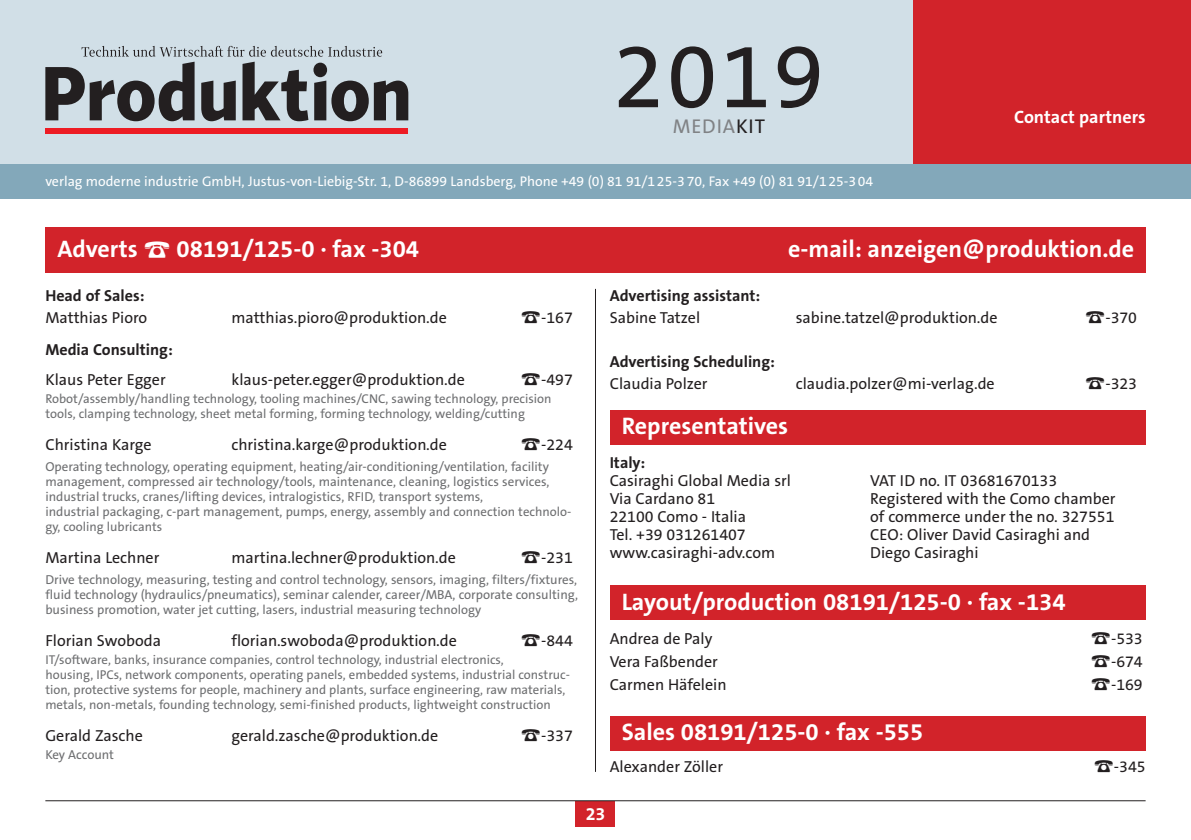
<style>
.page{position:relative;width:1191px;height:840px;background:#fff}
.page>*{position:absolute;margin:0;border:0;box-sizing:border-box;transform-origin:0 0}
.t1{font:92px "The Sans Os F";color:#231f20}
.t2{font:700 24px "The Sans Os F";color:#fff}
.t3{font:20px "The Sans Os F";letter-spacing:.045em;color:#808285}
.t4{font:700 18px "The Sans Os F";color:#fff}
.t5{font:16px/18px "The Sans Os F";color:#231f20}
.t6{font:700 16px "The Sans Os F";color:#231f20}
.t7{font:14px "The Sans Os F";color:#fff}
.t8{font:13px/15px "The Sans Os F";color:#6d6e70}
.t9{font:12.8px/15px "The Sans Os F";color:#6d6e70}
.s1{color:#231f20}
.s2{font-size:12.8px}
.s3{font-size:13px}
</style>
<div class="page">
<div style="left:575px;top:800px;width:40px;height:25px;background:#d2232a"></div>
<hr style="left:45px;top:799px;width:1100px;height:1px;background:#231f20">
<div style="left:0;top:0;width:1191px;height:164px;background:#d1dfe7"></div>
<div style="left:913px;top:0;width:278px;height:198px;background:#d2232a"></div>
<div style="left:0;top:164px;width:1191px;height:34px;background:#83a8ba"></div>
<div style="left:45px;top:128px;width:363px;height:5px;background:#ed1c24"></div>
<svg style="left:45px;top:46px;width:363px;height:75px"></svg>
<div style="left:609px;top:585px;width:536px;height:34px;background:#d2232a"></div>
<div style="left:609px;top:410px;width:536px;height:34px;background:#d2232a"></div>
<div style="left:609px;top:715px;width:536px;height:34px;background:#d2232a"></div>
<hr style="left:595px;top:289px;width:1px;height:482px;background:#231f20">
<div style="left:45px;top:227px;width:1100px;height:45px;background:#d2232a"></div>
<h1 class="t1" style="left:613px;top:30px;width:212px">2019</h1>
<p class="t3" style="left:672px;top:116px;width:94px">MEDIA<span class="s1">KIT</span></p>
<p class="t7" style="left:45px;top:174px;width:829px">verlag moderne industrie GmbH, Justus-von-Liebig-Str. 1, D-86899 Landsberg, Phone +49 (0) 81 91/1 25-3 70, Fax +49 (0) 81 91/1 25-3 04</p>
<p class="t4" style="left:1014px;top:108px;width:133px">Contact partners</p>
<h2 class="t2" style="left:57px;top:237px;width:363px">Adverts ☎ 08191/125-0 · fax -304</h2>
<h2 class="t2" style="left:788px;top:237px;width:347px">e-mail: anzeigen@produktion.de</h2>
<p class="t6" style="left:45px;top:287px;width:101px">Head of Sales:</p>
<p class="t5" style="left:45px;top:309px;width:103px">Matthias Pioro</p>
<p class="t5" style="left:231px;top:309px;width:217px">matthias.pioro@produktion.de</p>
<p class="t5" style="left:521px;top:309px;width:53px">☎-167</p>
<p class="t6" style="left:45px;top:341px;width:129px">Media Consulting:</p>
<p class="t5" style="left:45px;top:371px;width:122px">Klaus Peter Egger</p>
<p class="t5" style="left:231px;top:371px;width:235px">klaus-peter.egger@produktion.de</p>
<p class="t5" style="left:521px;top:371px;width:53px">☎-497</p>
<p class="t9" style="left:45px;top:391px;width:508px">Robot/assembly/handling technology, tooling machines/CNC, sawing technology, precision tools, clamping technology, sheet metal forming, forming technology, welding/cutting</p>
<p class="t5" style="left:45px;top:436px;width:108px">Christina Karge</p>
<p class="t5" style="left:231px;top:436px;width:217px">christina.karge@produktion.de</p>
<p class="t5" style="left:521px;top:436px;width:53px">☎-224</p>
<p class="t8" style="left:45px;top:459px;width:527px">Operating technology, operating equipment, heating/air-conditioning/ventilation, facility management, compressed air technology/tools, maintenance, cleaning, logistics services, industrial trucks, cranes/lifting devices, intralogistics, RFID, transport systems,<br>industrial packaging, c-part management, pumps, energy, <span class="s2">assembly and connection technolo-</span></p>
<p class="t9" style="left:45px;top:519px;width:118px">gy, cooling lubricants</p>
<p class="t5" style="left:45px;top:549px;width:115px">Martina Lechner</p>
<p class="t5" style="left:231px;top:549px;width:226px">martina.lechner@produktion.de</p>
<p class="t5" style="left:521px;top:549px;width:53px">☎-231</p>
<p class="t8" style="left:45px;top:572px;width:534px">Drive technology, measuring, testing and control technology, sensors, imaging, filters/fixtures, fluid technology (hydraulics/pneumatics), seminar calender, career/MBA, corporate consulting,</p>
<p class="t9" style="left:45px;top:602px;width:437px"><span class="s3">business promotion,</span> water jet cutting, lasers, industrial measuring technology</p>
<p class="t5" style="left:45px;top:632px;width:117px">Florian Swoboda</p>
<p class="t5" style="left:231px;top:632px;width:227px">florian.swoboda@produktion.de</p>
<p class="t5" style="left:521px;top:632px;width:53px">☎-844</p>
<p class="t9" style="left:45px;top:652px;width:526px">IT/software, banks, insurance companies, control technology, industrial electronics,<br>housing, IPCs, network components, operating panels, embedded systems, industrial construc&shy;tion, protective systems for people, machinery and plants, surface engineering, raw materials, metals, non-metals, founding technology, semi-finished products, lightweight construction</p>
<p class="t5" style="left:45px;top:727px;width:99px">Gerald Zasche</p>
<p class="t5" style="left:231px;top:727px;width:208px">gerald.zasche@produktion.de</p>
<p class="t5" style="left:521px;top:727px;width:53px">☎-337</p>
<p class="t8" style="left:45px;top:747px;width:70px">Key Account</p>
<p class="t6" style="left:609px;top:287px;width:152px">Advertising assistant:</p>
<p class="t5" style="left:609px;top:309px;width:92px">Sabine Tatzel</p>
<p class="t5" style="left:795px;top:309px;width:203px">sabine.tatzel@produktion.de</p>
<p class="t5" style="left:1085px;top:309px;width:53px">☎-370</p>
<p class="t6" style="left:609px;top:353px;width:167px">Advertising Scheduling:</p>
<p class="t5" style="left:609px;top:375px;width:99px">Claudia Polzer</p>
<p class="t5" style="left:795px;top:375px;width:200px">claudia.polzer@mi-verlag.de</p>
<p class="t5" style="left:1085px;top:375px;width:53px">☎-323</p>
<h2 class="t2" style="left:621px;top:414px;width:168px">Representatives</h2>
<p class="t6" style="left:609px;top:454px;width:37px">Italy:</p>
<p class="t5" style="left:609px;top:472px;width:183px">Casiraghi Global Media srl<br>Via Cardano 81<br>22100 Como - Italia<br>Tel. +39 031261407 www.casiraghi-adv.com</p>
<p class="t5" style="left:870px;top:472px;width:247px">VAT ID no. IT 03681670133<br>Registered with the Como chamber of commerce under the no. 327551<br>CEO: Oliver David Casiraghi and<br>Diego Casiraghi</p>
<h2 class="t2" style="left:621px;top:589px;width:445px">Layout/production 08191/125-0 · fax -134</h2>
<p class="t5" style="left:609px;top:629px;width:104px">Andrea de Paly</p>
<p class="t5" style="left:1091px;top:629px;width:53px">☎-533</p>
<p class="t5" style="left:609px;top:652px;width:110px">Vera Faßbender</p>
<p class="t5" style="left:1091px;top:652px;width:53px">☎-674</p>
<p class="t5" style="left:609px;top:675px;width:118px">Carmen Häfelein</p>
<p class="t5" style="left:1091px;top:675px;width:53px">☎-169</p>
<h2 class="t2" style="left:621px;top:719px;width:303px">Sales 08191/125-0 · fax -555</h2>
<p class="t5" style="left:609px;top:758px;width:115px">Alexander Zöller</p>
<p class="t5" style="left:1093px;top:758px;width:53px">☎-345</p>
<p class="t4" style="left:586px;top:804px;width:21px">23</p>
</div>
